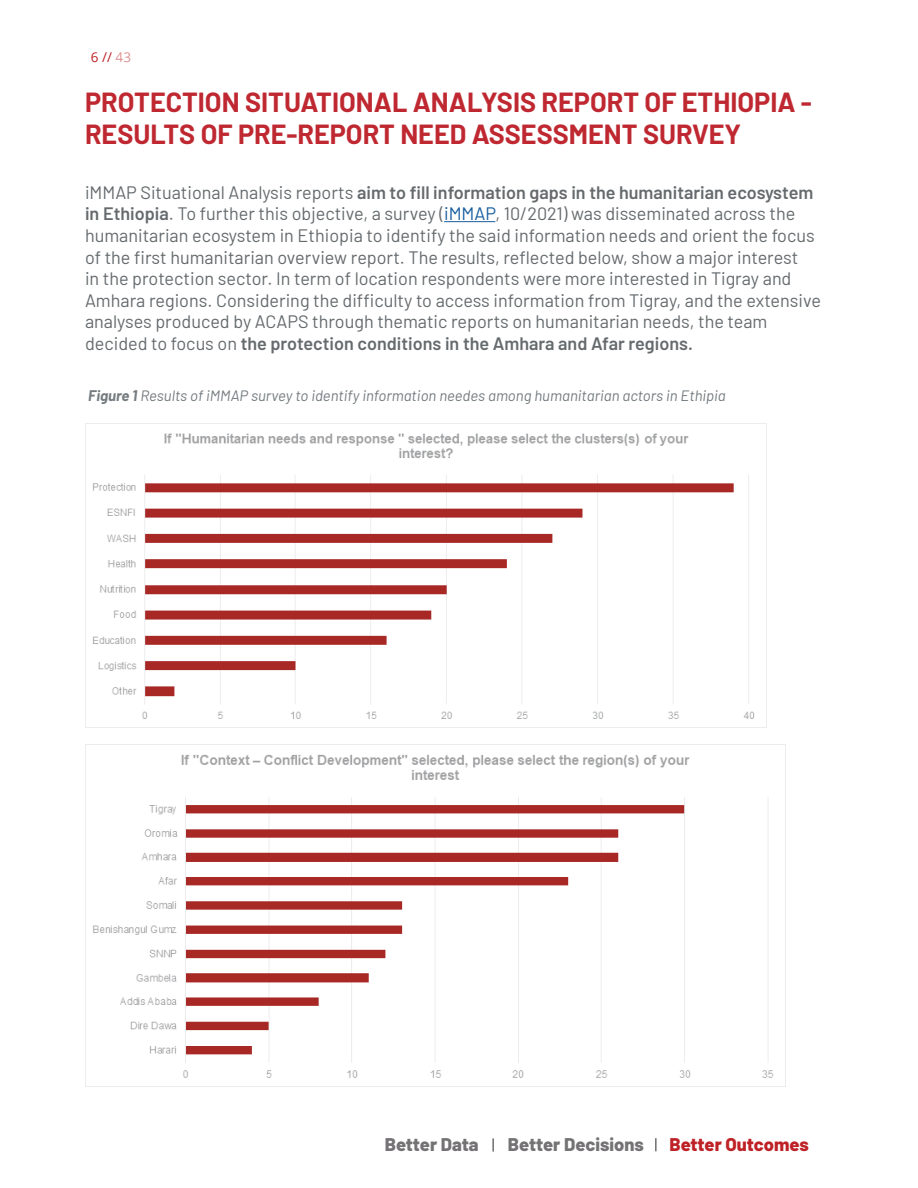
<style>
.page{position:relative;width:918px;height:1188px;background:#fff}
.page>*{position:absolute;margin:0;border:0;box-sizing:border-box;transform-origin:0 0}
.t1{font:700 27px/32.4px "Barlow";color:#bf2831}
.t2{font:800 18.3px "Barlow";color:#747274}
.t3{font:800 18.3px "Barlow";color:#be2126}
.t4{font:18px/21.6px "Barlow";color:#656a6d}
.t5{font:italic 15px "Barlow";color:#737b7f}
.t6{font:13.5px "Open Sans";color:#be2126}
.s1{color:#df9093}
.s2{font-weight:600}
.s3{color:#175d9e}
.s4{font-weight:700}
</style>
<div class="page">
<svg style="left:492px;top:1138px;width:2px;height:14px"></svg>
<svg style="left:655px;top:1138px;width:2px;height:13px"></svg>
<hr style="left:444px;top:221px;width:51px;height:1px;background:#175d9e">
<img style="left:85px;top:745px;width:700px;height:342px">
<img style="left:85px;top:423px;width:682px;height:304px">
<p class="t6" style="left:91px;top:48px;width:42px">6 // <span class="s1">43</span></p>
<p class="t1" style="left:85px;top:84px;width:728px">PROTECTION SITUATIONAL ANALYSIS REPORT OF ETHIOPIA -<br>RESULTS OF PRE-REPORT NEED ASSESSMENT SURVEY</p>
<p class="t4" style="left:85px;top:180px;width:737px">iMMAP Situational Analysis reports <span class="s2">aim to fill information gaps in the humanitarian ecosystem in Ethiopia</span>. To further this objective, a survey (<span class="s3">iMMAP</span>, 10/2021) was disseminated across the humanitarian ecosystem in Ethiopia to identify the said information needs and orient the focus of the first humanitarian overview report. The results, reflected below, show a major interest<br>in the protection sector. In term of location respondents were more interested in Tigray and Amhara regions. Considering the difficulty to access information from Tigray, and the extensive analyses produced by ACAPS through thematic reports on humanitarian needs, the team decided to focus on <span class="s2">the protection conditions in the Amhara and Afar regions.</span></p>
<p class="t5" style="left:88px;top:385px;width:639px"><span class="s4">Figure 1</span> Results of iMMAP survey to identify information needes among humanitarian actors in Ethipia</p>
<p class="t2" style="left:385px;top:1131px;width:95px">Better Data</p>
<p class="t2" style="left:508px;top:1131px;width:137px">Better Decisions</p>
<p class="t3" style="left:669px;top:1131px;width:141px">Better Outcomes</p>
</div>
